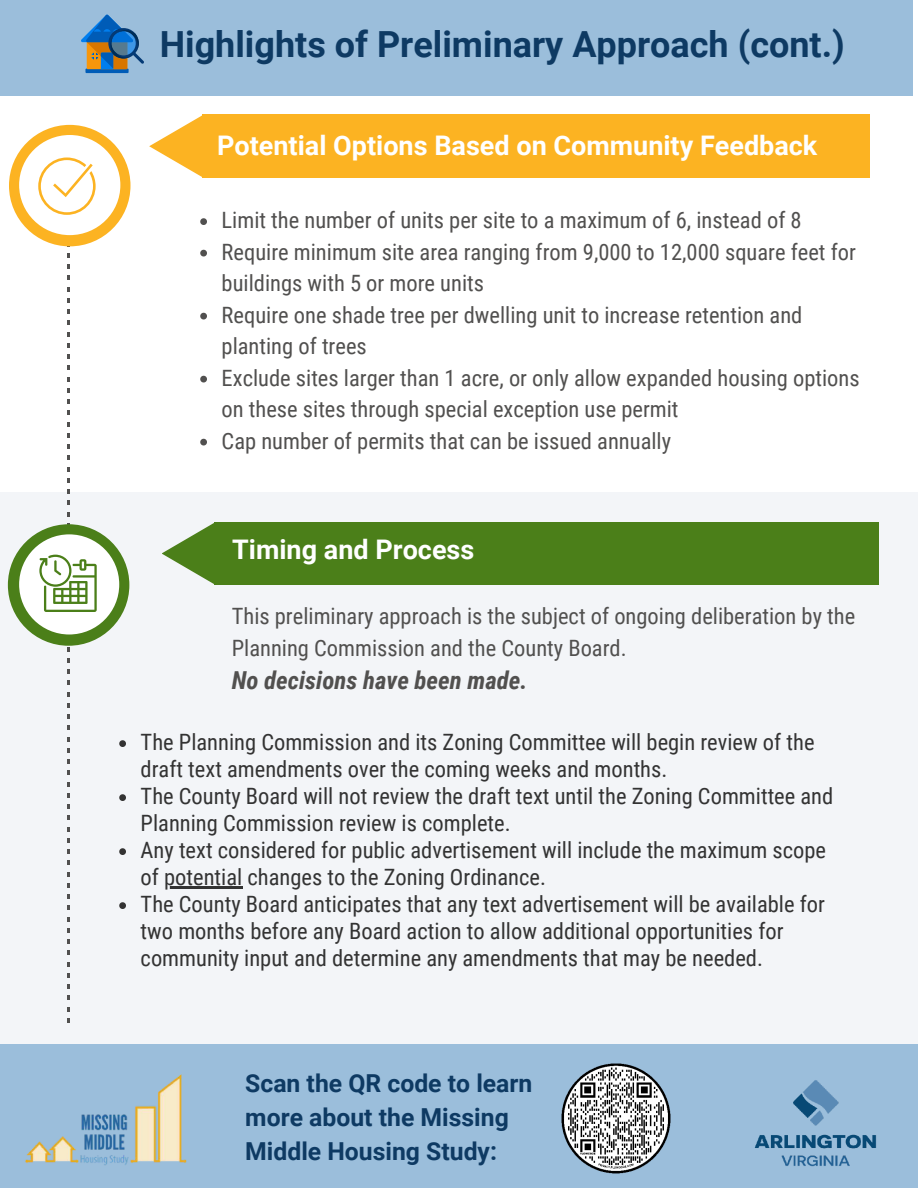
<style>
.page{position:relative;width:918px;height:1188px;background:#fff}
.page>*{position:absolute;margin:0;border:0;box-sizing:border-box;transform-origin:0 0}
.t1{font:700 36px "Roboto";color:#0e3a63}
.t2{font:700 27px "Roboto";color:#fff}
.t3{font:700 24.75px/33.8px "Roboto";color:#0e3a63}
.t4{font:italic 700 24.75px "Roboto Condensed";color:#51504f}
.t5{font:22.5px/27px "Roboto Condensed";color:#333}
.t6{font:22.5px/31.5px "Roboto Condensed";color:#51504f}
</style>
<div class="page">
<div style="left:0;top:493px;width:918px;height:695px;background:#f3f5f8"></div>
<div style="left:214px;top:522px;width:665px;height:63px;background:#4b7f19"></div>
<svg style="left:162px;top:523px;width:52px;height:61px"></svg>
<div style="left:203px;top:115px;width:667px;height:63px;background:#fcb322"></div>
<svg style="left:150px;top:115px;width:53px;height:63px"></svg>
<div style="left:0;top:1044px;width:918px;height:144px;background:#9bbedb"></div>
<div style="left:8px;top:524px;width:121px;height:122px;background:#4b7f19;border-radius:50%"></div>
<div style="left:19px;top:534px;width:100px;height:100px;background:#fff;border-radius:50%"></div>
<svg style="left:39px;top:554px;width:58px;height:58px"></svg>
<div style="left:9px;top:125px;width:122px;height:121px;background:#fcb322;border-radius:50%"></div>
<svg style="left:200px;top:218px;width:7px;height:7px"></svg>
<svg style="left:200px;top:250px;width:7px;height:6px"></svg>
<svg style="left:200px;top:313px;width:7px;height:7px"></svg>
<svg style="left:200px;top:376px;width:7px;height:6px"></svg>
<svg style="left:200px;top:439px;width:7px;height:7px"></svg>
<div style="left:19px;top:135px;width:101px;height:100px;background:#fff;border-radius:50%"></div>
<svg style="left:38px;top:158px;width:58px;height:57px"></svg>
<div style="left:0;top:0;width:912px;height:96px;background:#9bbedb"></div>
<svg style="left:85px;top:69px;width:44px;height:4px"></svg>
<svg style="left:81px;top:15px;width:63px;height:54px"></svg>
<svg style="left:119px;top:740px;width:7px;height:7px"></svg>
<svg style="left:119px;top:794px;width:7px;height:7px"></svg>
<svg style="left:119px;top:848px;width:7px;height:7px"></svg>
<hr style="left:164px;top:886px;width:78px;height:3px;background:#333">
<svg style="left:119px;top:902px;width:7px;height:7px"></svg>
<img style="left:754px;top:1080px;width:122px;height:87px">
<img style="left:561px;top:1063px;width:110px;height:111px">
<img style="left:25px;top:1074px;width:162px;height:91px">
<h1 class="t1" style="left:160px;top:19px;width:687px">Highlights of Preliminary Approach (cont.)</h1>
<p class="t2" style="left:217px;top:127px;width:602px">Potential Options Based on Community Feedback</p>
<p class="t6" style="left:222px;top:204px;width:640px">Limit the number of units per site to a maximum of 6, instead of 8<br>Require minimum site area ranging from 9,000 to 12,000 square feet for buildings with 5 or more units<br>Require one shade tree per dwelling unit to increase retention and planting of trees<br>Exclude sites larger than 1 acre, or only allow expanded housing options on these sites through special exception use permit<br>Cap number of permits that can be issued annually</p>
<p class="t2" style="left:232px;top:531px;width:244px">Timing and Process</p>
<p class="t6" style="left:232px;top:600px;width:625px">This preliminary approach is the subject of ongoing deliberation by the<br>Planning Commission and the County Board.</p>
<p class="t4" style="left:232px;top:662px;width:297px">No decisions have been made.</p>
<p class="t5" style="left:141px;top:728px;width:694px">The Planning Commission and its Zoning Committee will begin review of the draft text amendments over the coming weeks and months.<br>The County Board will not review the draft text until the Zoning Committee and Planning Commission review is complete.<br>Any text considered for public advertisement will include the maximum scope of potential changes to the Zoning Ordinance.<br>The County Board anticipates that any text advertisement will be available for two months before any Board action to allow additional opportunities for community input and determine any amendments that may be needed.</p>
<p class="t3" style="left:245px;top:1066px;width:289px">Scan the QR code to learn more about the Missing<br>Middle Housing Study:</p>
</div>
